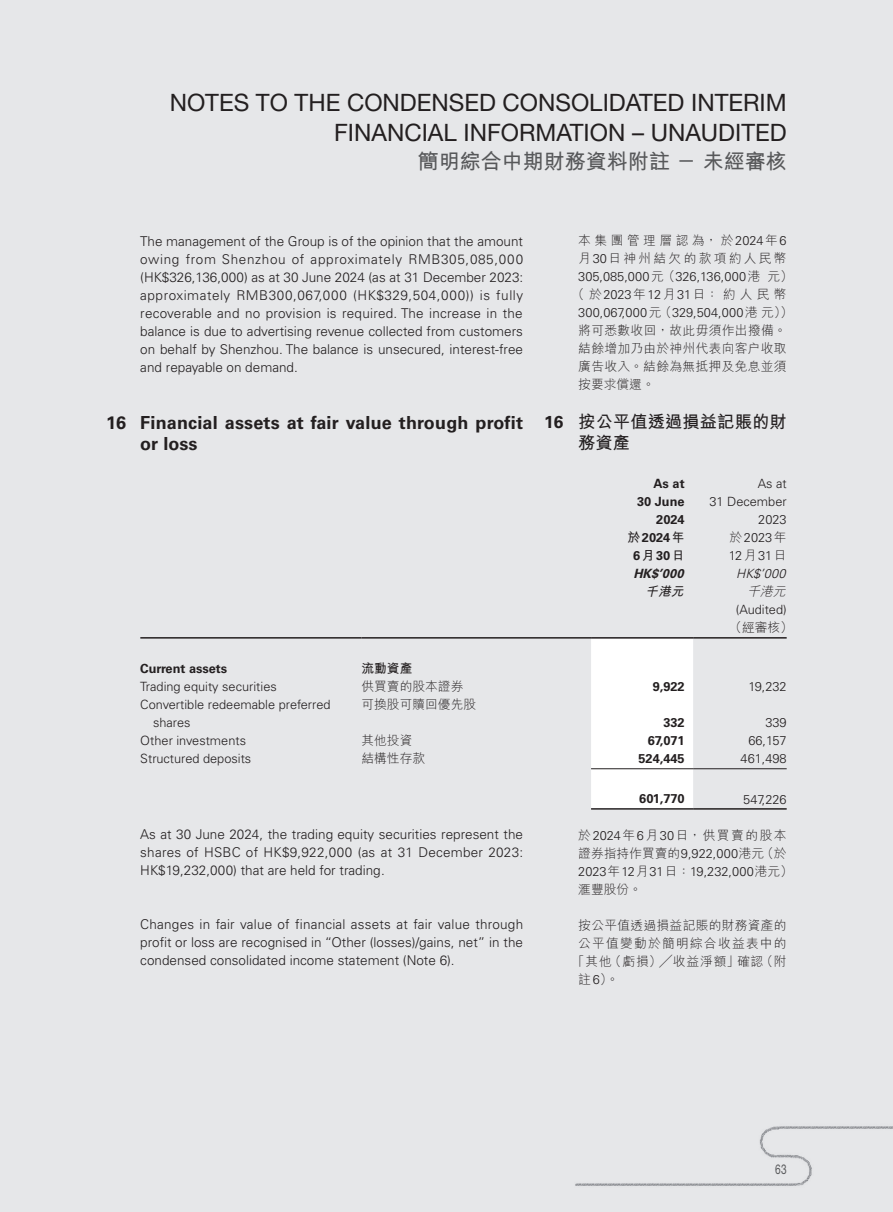
<style>
.page{position:relative;width:893px;height:1212px;background:#e6e7e9}
.page>*{position:absolute;margin:0;border:0;box-sizing:border-box;transform-origin:0 0}
.t1{font:24px/30px "Helvetica Neue LT Pro";color:#231f20;text-align:right}
.t2{font:700 21px "M Hei HK";color:#57585a}
._01_Heading_1{font:700 18px/21px "Univers LT Pro 65";letter-spacing:.01em;color:#231f20}
._01_Heading_1_C{font:700 17.25px/21px "M Hei HK";letter-spacing:.005em;color:#231f20}
._00_E_Body_text{font:300 13.5px/18px "Univers LT Pro 45";color:#231f20;text-align:justify}
.t3{font:13.5px "Helvetica Neue LT Pro";color:#57585a;scale:.75 1}
._50_Table_Body{font:300 12.75px/18px "Univers LT Pro 45";color:#231f20}
._00_C_Body_text{font:300 12.75px "M Hei HK";letter-spacing:.025em;color:#231f20}
._00_C_Body_text-2{font:300 12.75px/18px "M Hei HK";color:#231f20}
._50_Table_Body-2{font:700 12.75px "Univers LT Pro 65";color:#231f20}
._00_C_Body_text-3{font:300 12.75px "Univers LT Pro 45";color:#231f20}
._50_Table_Body-3{font:300 12.75px "M Hei HK";color:#231f20}
._00_C_Body_text-4{font:300 12.75px "M Hei HK";letter-spacing:.065em;color:#231f20}
._00_C_Body_text-5{font:300 12.75px "M Hei HK";letter-spacing:.275em;color:#231f20}
._00_C_Body_text-6{font:300 12.75px "M Hei HK";letter-spacing:.18em;color:#231f20}
._00_C_Body_text-7{font:300 12.75px "M Hei HK";letter-spacing:.095em;color:#231f20}
._50_Table_Body-4{font:italic 700 12.75px "Univers LT Pro 65";color:#231f20}
._50_Table_Body-5{font:italic 300 12.75px "Univers LT Pro 45";color:#231f20}
._50_Table_Body-6{font:700 12.75px "M Hei HK";color:#231f20}
._50_Table_Body-7{font:italic 700 12.75px "M Hei HK";color:#231f20}
._50_Table_Body-8{font:italic 300 12.75px "M Hei HK";color:#231f20}
.s1{font-family:"Univers LT Pro 45"}
.s2{font-family:"M Hei HK"}
.s3{font-family:"Univers LT Pro 65"}
</style>
<div class="page">
<img style="left:575px;top:1126px;width:318px;height:60px">
<div style="left:591px;top:639px;width:102px;height:169px;background:#fff"></div>
<hr style="left:140px;top:637px;width:221px;height:2px;background:#231f20">
<hr style="left:361px;top:637px;width:230px;height:2px;background:#231f20">
<hr style="left:591px;top:637px;width:102px;height:2px;background:#231f20">
<hr style="left:693px;top:637px;width:94px;height:2px;background:#231f20">
<hr style="left:591px;top:768px;width:102px;height:1px;background:#231f20">
<hr style="left:693px;top:768px;width:94px;height:1px;background:#231f20">
<hr style="left:591px;top:808px;width:102px;height:2px;background:#231f20">
<hr style="left:693px;top:808px;width:94px;height:2px;background:#231f20">
<h1 class="t1" style="left:170px;top:87px;width:618px">NOTES TO THE CONDENSED CONSOLIDATED INTERIM<br>FINANCIAL INFORMATION – UNAUDITED</h1>
<h2 class="t2" style="left:418px;top:146px;width:370px">簡明綜合中期財務資料附註－未經審核</h2>
<p class="_00_E_Body_text" style="left:140px;top:231px;width:384px">The management of the Group is of the opinion that the amount owing from Shenzhou of approximately RMB305,085,000 (HK$326,136,000) as at 30 June 2024 (as at 31 December 2023: approximately RMB300,067,000 (HK$329,504,000)) is fully recoverable and no provision is required. The increase in the balance is due to advertising revenue collected from customers on behalf by Shenzhou. The balance is unsecured, interest-free and repayable on demand.</p>
<p class="_01_Heading_1" style="left:140px;top:412px;width:384px;text-indent:-34px">16 Financial assets at fair value through profit or loss</p>
<p class="_00_C_Body_text-5" style="left:578px;top:231px;width:210px">本集團管理層認為，於<span class="s1">2024</span>年<span class="s1">6</span></p>
<p class="_00_C_Body_text-6" style="left:578px;top:249px;width:210px">月<span class="s1">30</span>日神州結欠的款項約人民幣</p>
<p class="_00_C_Body_text-3" style="left:578px;top:268px;width:216px">305,085,000<span class="s2">元（</span>326,136,000<span class="s2">港元）</span></p>
<p class="_00_C_Body_text" style="left:572px;top:285px;width:216px">（於<span class="s1">2023</span>年<span class="s1">12</span>月<span class="s1">31</span>日：約人民幣</p>
<p class="_00_C_Body_text-3" style="left:578px;top:304px;width:216px">300,067,000<span class="s2">元（</span>329,504,000<span class="s2">港元））</span></p>
<p class="_00_C_Body_text" style="left:578px;top:321px;width:210px">將可悉數收回，故此毋須作出撥備。</p>
<p class="_00_C_Body_text" style="left:578px;top:339px;width:210px">結餘增加乃由於神州代表向客户收取</p>
<p class="_00_C_Body_text" style="left:578px;top:357px;width:210px">廣告收入。結餘為無抵押及免息並須</p>
<p class="_00_C_Body_text" style="left:578px;top:375px;width:78px">按要求償還。</p>
<p class="_01_Heading_1_C" style="left:578px;top:410px;width:210px;text-indent:-34px"><span class="s3">16</span> 按公平值透過損益記賬的財務資產</p>
<p class="_50_Table_Body-2" style="left:653px;top:475px;width:33px">As at</p>
<p class="_50_Table_Body-2" style="left:637px;top:493px;width:49px">30 June</p>
<p class="_50_Table_Body-2" style="left:656px;top:511px;width:30px">2024</p>
<p class="_50_Table_Body-2" style="left:628px;top:529px;width:59px"><span class="s2">於</span>2024<span class="s2">年</span></p>
<p class="_50_Table_Body-2" style="left:633px;top:547px;width:53px">6<span class="s2">月</span>30<span class="s2">日</span></p>
<p class="_50_Table_Body" style="left:758px;top:475px;width:30px">As at</p>
<p class="_50_Table_Body" style="left:709px;top:493px;width:79px">31 December</p>
<p class="_50_Table_Body" style="left:758px;top:511px;width:30px">2023</p>
<p class="_50_Table_Body" style="left:730px;top:529px;width:59px"><span class="s2">於</span>2023<span class="s2">年</span></p>
<p class="_50_Table_Body" style="left:729px;top:547px;width:59px">12<span class="s2">月</span>31<span class="s2">日</span></p>
<p class="_50_Table_Body-4" style="left:633px;top:565px;width:55px">HK$’000</p>
<p class="_50_Table_Body-5" style="left:736px;top:565px;width:55px">HK$’000</p>
<p class="_50_Table_Body-7" style="left:645px;top:582px;width:44px">千港元</p>
<p class="_50_Table_Body-8" style="left:747px;top:583px;width:44px">千港元</p>
<p class="_50_Table_Body" style="left:736px;top:601px;width:52px">(Audited)</p>
<p class="_50_Table_Body-3" style="left:729px;top:619px;width:65px">（經審核）</p>
<p class="_50_Table_Body-2" style="left:140px;top:659px;width:88px">Current assets</p>
<p class="_50_Table_Body-6" style="left:361px;top:659px;width:53px">流動資產</p>
<p class="_50_Table_Body" style="left:140px;top:677px;width:138px">Trading equity securities</p>
<p class="_50_Table_Body-3" style="left:361px;top:677px;width:103px">供買賣的股本證券</p>
<p class="_50_Table_Body-2" style="left:653px;top:677px;width:33px">9,922</p>
<p class="_50_Table_Body" style="left:748px;top:677px;width:40px">19,232</p>
<p class="_50_Table_Body" style="left:153px;top:695px;width:179px;text-indent:-13px">Convertible redeemable preferred shares</p>
<p class="_50_Table_Body-3" style="left:361px;top:695px;width:116px">可換股可贖回優先股</p>
<p class="_50_Table_Body-2" style="left:663px;top:713px;width:23px">332</p>
<p class="_50_Table_Body" style="left:765px;top:713px;width:23px">339</p>
<p class="_50_Table_Body" style="left:140px;top:731px;width:107px">Other investments</p>
<p class="_50_Table_Body-3" style="left:361px;top:731px;width:53px">其他投資</p>
<p class="_50_Table_Body-2" style="left:648px;top:731px;width:38px">67,071</p>
<p class="_50_Table_Body" style="left:748px;top:731px;width:40px">66,157</p>
<p class="_50_Table_Body" style="left:140px;top:749px;width:113px">Structured deposits</p>
<p class="_50_Table_Body-3" style="left:361px;top:749px;width:65px">結構性存款</p>
<p class="_50_Table_Body-2" style="left:638px;top:749px;width:48px">524,445</p>
<p class="_50_Table_Body" style="left:741px;top:749px;width:48px">461,498</p>
<p class="_50_Table_Body-2" style="left:639px;top:790px;width:47px">601,770</p>
<p class="_50_Table_Body" style="left:743px;top:790px;width:45px">547,226</p>
<p class="_00_E_Body_text" style="left:140px;top:825px;width:384px">As at 30 June 2024, the trading equity securities represent the shares of HSBC of HK$9,922,000 (as at 31 December 2023:<br>HK$19,232,000) that are held for trading.</p>
<p class="_00_C_Body_text-2" style="left:578px;top:826px;width:216px">於<span class="s1">2024</span>年<span class="s1">6</span>月<span class="s1">30</span>日，供買賣的股本證券指持作買賣的<span class="s1">9,922,000</span>港元（於<br><span class="s1">2023</span>年<span class="s1">12</span>月<span class="s1">31</span>日：<span class="s1">19,232,000</span>港元）滙豐股份。</p>
<p class="_00_C_Body_text" style="left:578px;top:916px;width:210px">按公平值透過損益記賬的財務資產的</p>
<p class="_00_C_Body_text-7" style="left:578px;top:934px;width:210px">公平值變動於簡明綜合收益表中的</p>
<p class="_00_C_Body_text-4" style="left:572px;top:952px;width:216px">「其他（虧損）╱收益淨額」確認（附</p>
<p class="_00_C_Body_text" style="left:578px;top:970px;width:42px">註<span class="s1">6</span>）。</p>
<p class="_00_E_Body_text" style="left:140px;top:915px;width:384px">Changes in fair value of financial assets at fair value through profit or loss are recognised in “Other (losses)/gains, net” in the condensed consolidated income statement (Note 6).</p>
<p class="t3" style="left:775px;top:1161px;width:17px">63</p>
</div>
